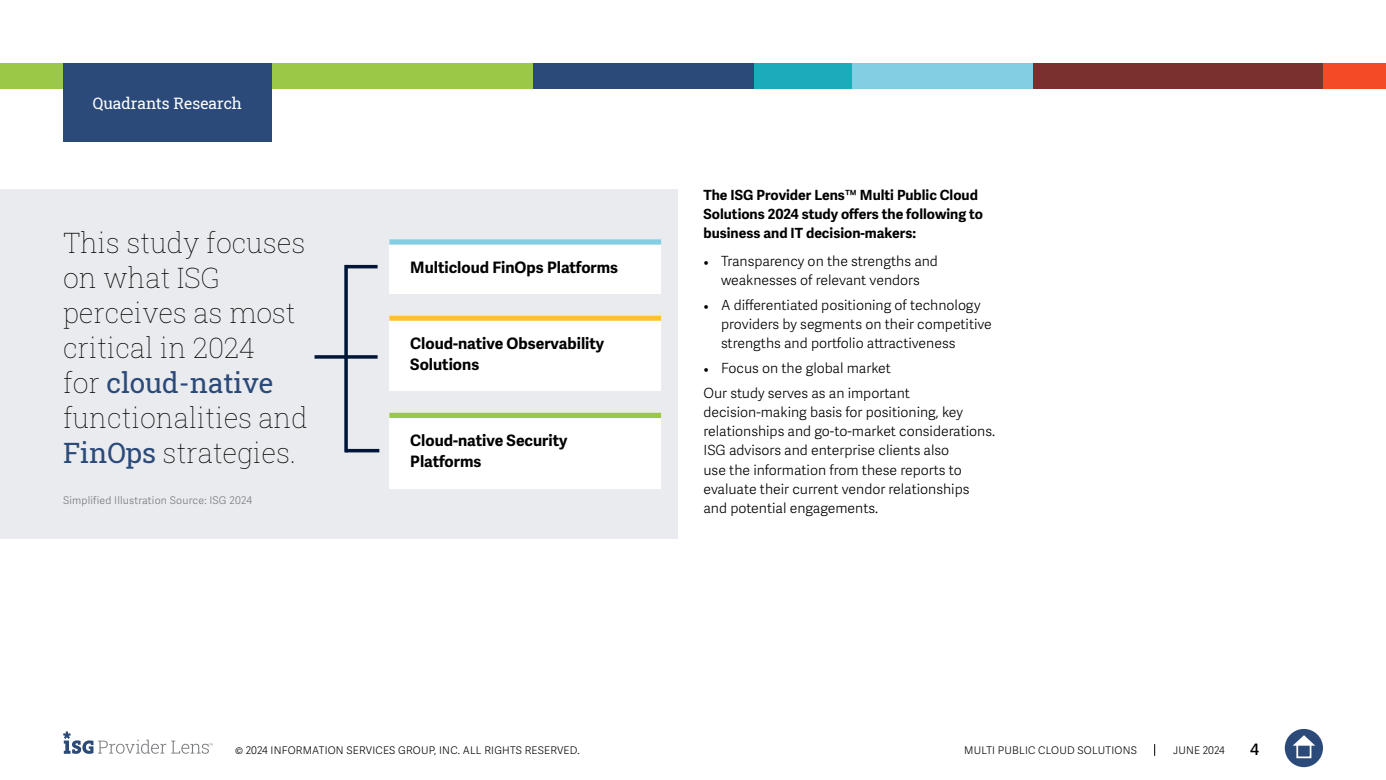
<style>
.page{position:relative;width:1386px;height:780px;background:#fff}
.page>*{position:absolute;margin:0;border:0;box-sizing:border-box;transform-origin:0 0}
.t1{font:28px/35px "Roboto Slab ISG P Thin";color:#000}
.t2{font:28px "Roboto Slab ISG P Regular";color:#2b4a79}
.t3{font:700 15.75px/21px "Adelle Sans";color:#000101}
.t4{font:15.75px "Roboto Slab ISG P Regular";color:#fff}
.t5{font:600 15.75px "Adelle Sans";color:#000}
.t6{font:300 14px/19.2px "Adelle Sans";color:#000}
.t7{font:700 14px/19.2px "Adelle Sans";color:#000}
.t8{font:300 10.5px "Adelle Sans";letter-spacing:.02em;color:#000}
.t9{font:300 10.5px "Adelle Sans";letter-spacing:.02em;color:#75787b}
.s1{font-family:"Roboto Slab ISG P Thin";color:#000}
.s2{font-family:"Roboto Slab ISG P Regular";color:#2b4a79}
.s3{font-family:"Minion Pro";font-weight:400}
</style>
<div class="page">
<svg style="left:1154px;top:744px;width:1px;height:12px"></svg>
<svg style="left:63px;top:731px;width:150px;height:23px"></svg>
<div style="left:1285px;top:729px;width:38px;height:38px;background:#2b4a79;border-radius:50%"></div>
<svg style="left:1293px;top:735px;width:22px;height:10px"></svg>
<div style="left:1296px;top:743px;width:15px;height:15px;border:2px solid #fff"></div>
<div style="left:0;top:63px;width:533px;height:25px;background:#9bc947"></div>
<div style="left:533px;top:63px;width:223px;height:25px;background:#2b4a79"></div>
<div style="left:850px;top:63px;width:184px;height:25px;background:#84cee3"></div>
<div style="left:1323px;top:63px;width:63px;height:25px;background:#f54a26"></div>
<div style="left:1033px;top:63px;width:290px;height:25px;background:#7a302e"></div>
<div style="left:754px;top:63px;width:98px;height:25px;background:#1cabb9"></div>
<div style="left:0;top:189px;width:677px;height:350px;background:#e9ebee"></div>
<div style="left:63px;top:63px;width:209px;height:79px;background:#2b4a79"></div>
<div style="left:389px;top:413px;width:272px;height:75px;background:#fff"></div>
<div style="left:389px;top:413px;width:272px;height:5px;background:#9bc947"></div>
<div style="left:389px;top:316px;width:272px;height:75px;background:#fff"></div>
<div style="left:389px;top:315px;width:272px;height:6px;background:#ffc22b"></div>
<div style="left:389px;top:240px;width:272px;height:53px;background:#fff"></div>
<div style="left:389px;top:239px;width:272px;height:5px;background:#84cee3"></div>
<svg style="left:315px;top:355px;width:29px;height:4px"></svg>
<hr style="left:346px;top:265px;width:32px;height:3px;background:#001638">
<svg style="left:344px;top:265px;width:4px;height:187px"></svg>
<svg style="left:344px;top:355px;width:34px;height:4px"></svg>
<hr style="left:346px;top:449px;width:33px;height:3px;background:#001638">
<p class="t4" style="left:93px;top:92px;width:151px">Quadrants Research</p>
<h1 class="t1" style="left:63px;top:225px;width:244px">This study focuses on what ISG perceives as most critical in 2024</h1>
<h1 class="t2" style="left:63px;top:364px;width:212px"><span class="s1">for</span> cloud-native</h1>
<h1 class="t1" style="left:63px;top:400px;width:246px">functionalities and<br><span class="s2">FinOps</span> strategies.</h1>
<p class="t9" style="left:63px;top:494px;width:190px">Simplified Illustration Source: ISG 2024</p>
<p class="t3" style="left:410px;top:257px;width:209px">Multicloud FinOps Platforms</p>
<p class="t3" style="left:410px;top:333px;width:195px">Cloud-native Observability<br>Solutions</p>
<p class="t3" style="left:410px;top:430px;width:159px">Cloud-native Security<br>Platforms</p>
<p class="t7" style="left:704px;top:185px;width:281px">The ISG Provider Lens™ Multi Public Cloud<br>Solutions 2024 study offers the following to business and IT decision-makers:</p>
<p class="t6" style="left:704px;top:252px;width:236px;text-align:center"><span class="s3">•</span> Transparency on the strengths and weaknesses of relevant vendors</p>
<p class="t6" style="left:721px;top:296px;width:272px;text-indent:-18px"><span class="s3">•</span> A differentiated positioning of technology providers by segments on their competitive strengths and portfolio attractiveness</p>
<p class="t6" style="left:704px;top:356px;width:208px;line-height:24.5px"><span class="s3">•</span> Focus on the global market<br>Our study serves as an important</p>
<p class="t6" style="left:704px;top:402px;width:293px">decision-making basis for positioning, key relationships and go-to-market considerations.<br>ISG advisors and enterprise clients also<br>use the information from these reports to evaluate their current vendor relationships and potential engagements.</p>
<p class="t8" style="left:235px;top:744px;width:346px">© 2024 INFORMATION SERVICES GROUP, INC. ALL RIGHTS RESERVED.</p>
<p class="t8" style="left:964px;top:744px;width:174px">MULTI PUBLIC CLOUD SOLUTIONS</p>
<p class="t8" style="left:1173px;top:744px;width:53px">JUNE 2024</p>
<p class="t5" style="left:1250px;top:740px;width:10px">4</p>
</div>
